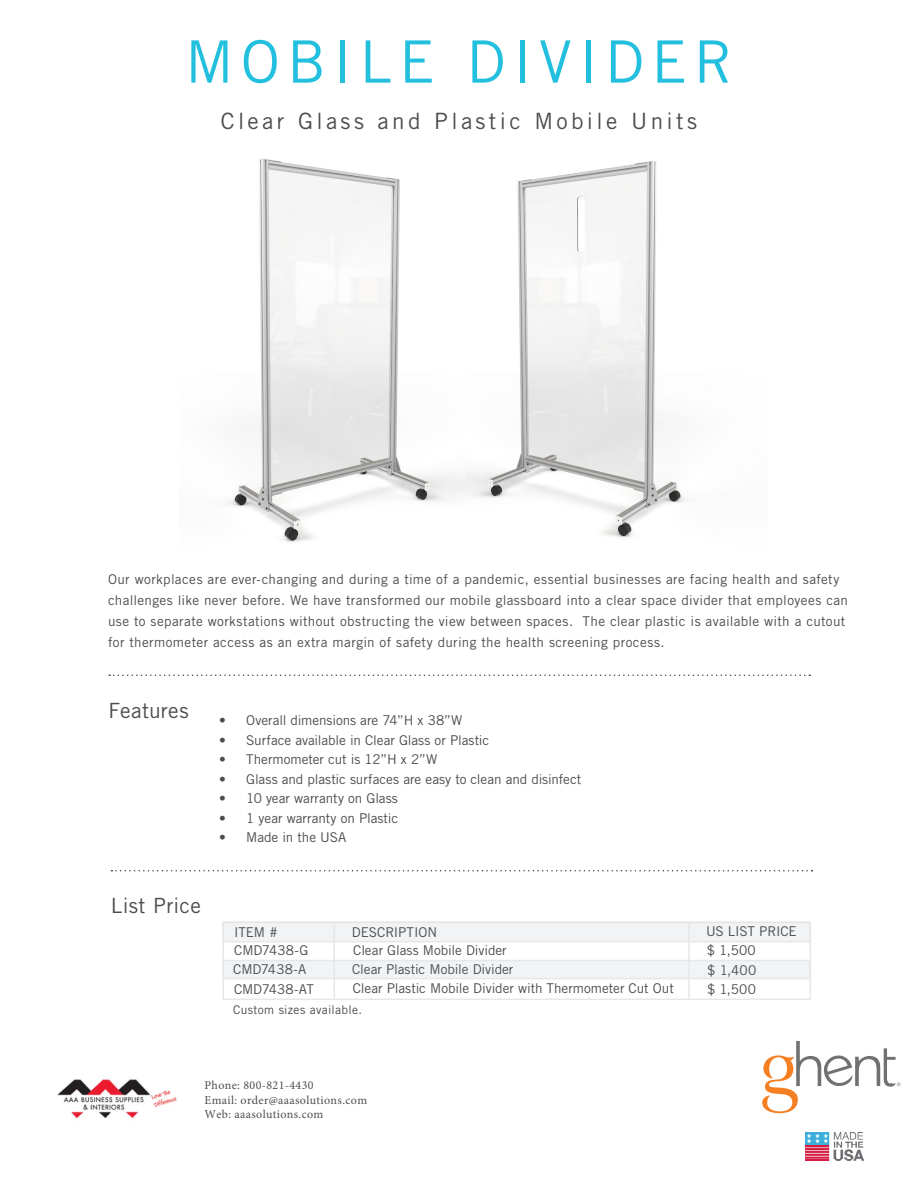
<style>
.page{position:relative;width:918px;height:1188px;background:#fff}
.page>*{position:absolute;margin:0;border:0;box-sizing:border-box;transform-origin:0 0}
.t1{font:58.5px "Trade Gothic LT Std";letter-spacing:.12em;color:#22bfde}
.t2{font:22.5px "Trade Gothic LT Std";letter-spacing:.15em;color:#4b4c4d}
.t3{font:21px "Trade Gothic LT Std";letter-spacing:.01em;color:#4b4c4d}
.t4{font:13.5px/21px "Trade Gothic LT Std";letter-spacing:.015em;color:#4b4c4d}
.t5{font:13.5px "Trade Gothic LT Std";letter-spacing:-.005em;color:#4b4c4d}
.t6{font:13.5px "Trade Gothic LT Std";letter-spacing:-.01em;color:#4b4c4d}
.t7{font:12px/14.4px "Minion Pro";letter-spacing:.03em;color:#4d4d4f}
.t8{font:12px "Trade Gothic LT Std";letter-spacing:.025em;color:#4b4c4d}
</style>
<div class="page">
<img style="left:228px;top:158px;width:239px;height:384px">
<img style="left:467px;top:161px;width:221px;height:377px">
<svg style="left:109px;top:675px;width:701px;height:1px"></svg>
<svg style="left:111px;top:870px;width:702px;height:2px"></svg>
<svg style="left:762px;top:1041px;width:139px;height:72px"></svg>
<div style="left:222px;top:922px;width:589px;height:20px;background:#f2f3f4;border:2px solid #e6e7e9"></div>
<div style="left:222px;top:960px;width:589px;height:19px;background:#f2f3f4;border:2px solid #e6e7e9"></div>
<div style="left:222px;top:922px;width:589px;height:78px;border:2px solid #e6e7e9"></div>
<hr style="left:334px;top:922px;width:1px;height:77px;background:#e6e7e9">
<hr style="left:688px;top:922px;width:2px;height:78px;background:#e6e7e9">
<img style="left:806px;top:1132px;width:58px;height:29px">
<img style="left:57px;top:1079px;width:120px;height:40px">
<p class="t1" style="left:185px;top:26px;width:549px">MOBILE DIVIDER</p>
<p class="t2" style="left:221px;top:107px;width:478px">Clear Glass and Plastic Mobile Units</p>
<p class="t4" style="left:108px;top:568px;width:742px">Our workplaces are ever-changing and during a time of a pandemic, essential businesses are facing health and safety challenges like never before. We have transformed our mobile glassboard into a clear space divider that employees can use to separate workstations without obstructing the view between spaces. The clear plastic is available with a cutout for thermometer access as an extra margin of safety during the health screening process.</p>
<p class="t3" style="left:109px;top:697px;width:82px">Features</p>
<p class="t5" style="left:219px;top:712px;width:245px">• Overall dimensions are 74”H x 38”W</p>
<p class="t6" style="left:219px;top:732px;width:272px">• Surface available in Clear Glass or Plastic</p>
<p class="t4" style="left:219px;top:749px;width:220px">• Thermometer cut is 12”H x 2”W</p>
<p class="t5" style="left:219px;top:771px;width:364px">• Glass and plastic surfaces are easy to clean and disinfect</p>
<p class="t4" style="left:219px;top:788px;width:180px">• 10 year warranty on Glass</p>
<p class="t4" style="left:219px;top:807px;width:181px">• 1 year warranty on Plastic</p>
<p class="t5" style="left:219px;top:829px;width:129px">• Made in the USA</p>
<p class="t3" style="left:111px;top:893px;width:91px">List Price</p>
<p class="t4" style="left:234px;top:922px;width:45px">ITEM #</p>
<p class="t5" style="left:352px;top:924px;width:87px">DESCRIPTION</p>
<p class="t6" style="left:706px;top:923px;width:92px">US LIST PRICE</p>
<p class="t6" style="left:234px;top:942px;width:76px">CMD7438-G</p>
<p class="t6" style="left:233px;top:962px;width:75px">CMD7438-A</p>
<p class="t6" style="left:234px;top:981px;width:81px">CMD7438-AT</p>
<p class="t6" style="left:353px;top:942px;width:155px">Clear Glass Mobile Divider</p>
<p class="t6" style="left:352px;top:962px;width:163px">Clear Plastic Mobile Divider</p>
<p class="t4" style="left:707px;top:940px;width:50px">$ 1,500</p>
<p class="t4" style="left:707px;top:959px;width:51px">$ 1,400</p>
<p class="t5" style="left:353px;top:980px;width:323px">Clear Plastic Mobile Divider with Thermometer Cut Out</p>
<p class="t4" style="left:707px;top:978px;width:50px">$ 1,500</p>
<p class="t8" style="left:233px;top:1002px;width:131px">Custom sizes available.</p>
<p class="t7" style="left:205px;top:1078px;width:164px">Phone: 800-821-4430<br>Email: order@aaasolutions.com<br>Web: aaasolutions.com</p>
</div>
